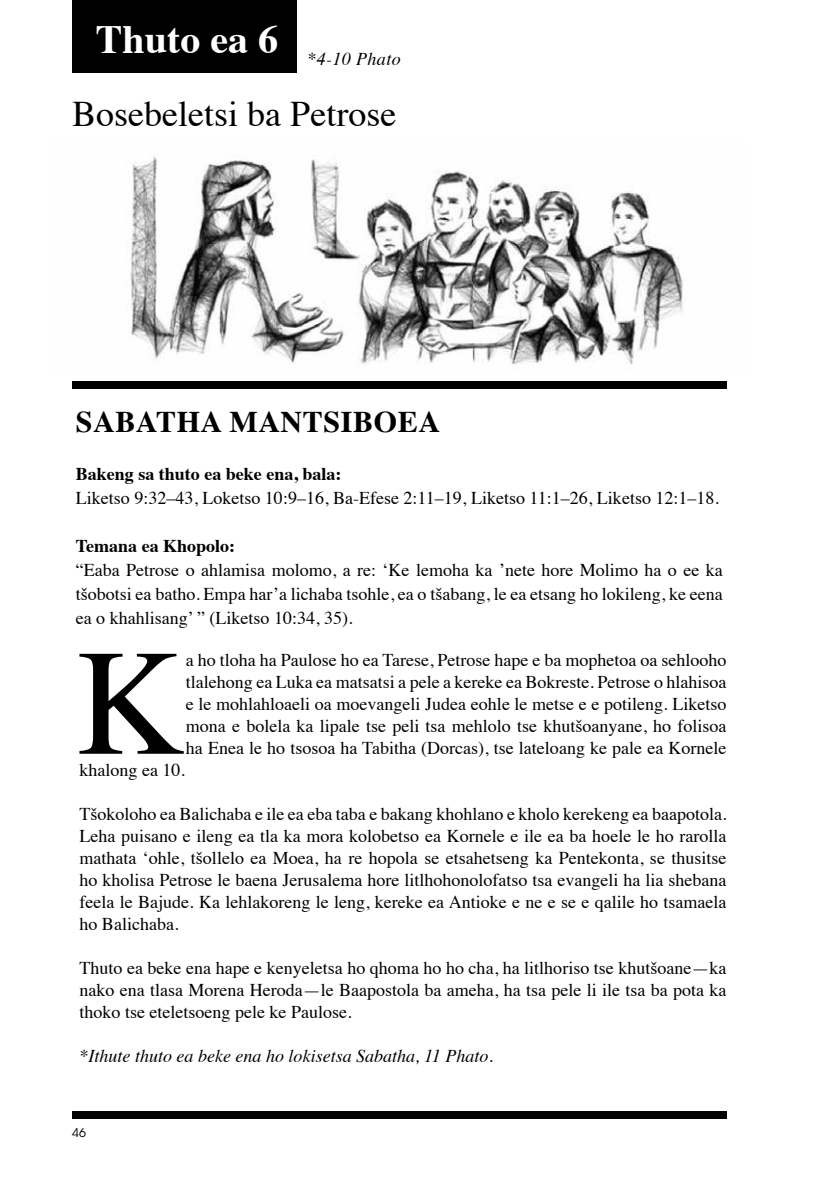
<style>
.page{position:relative;width:840px;height:1191px;background:#fff}
.page>*{position:absolute;margin:0;border:0;box-sizing:border-box;transform-origin:0 0}
.t1{font:151px "Times";color:#000}
.t2{font:700 40px "Times";color:#fff}
.t3{font:36px "Times";color:#000}
.t4{font:700 30px "Times";letter-spacing:.02em;color:#000}
.t5{font:18px/22px "Times";color:#000;text-align:justify}
.t6{font:italic 18px "Times";color:#000}
.t7{font:700 18px "Times";color:#000}
.t8{font:12px "ITC Avant Garde Std";color:#000}
</style>
<div class="page">
<div style="left:72px;top:1111px;width:654px;height:8px;background:#000"></div>
<div style="left:72px;top:0;width:225px;height:72px;background:#000"></div>
<div style="left:72px;top:382px;width:654px;height:7px;background:#000"></div>
<img style="left:130px;top:155px;width:553px;height:210px">
<h2 class="t2" style="left:96px;top:1px;width:184px">Thuto ea 6</h2>
<p class="t6" style="left:307px;top:43px;width:95px">*4-10 Phato</p>
<h3 class="t3" style="left:72px;top:80px;width:325px">Bosebeletsi ba Petrose</h3>
<h3 class="t4" style="left:76px;top:393px;width:365px">SABATHA MANTSIBOEA</h3>
<p class="t7" style="left:76px;top:456px;width:267px">Bakeng sa thuto ea beke ena, bala:</p>
<p class="t5" style="left:76px;top:485px;width:644px">Liketso 9:32–43, Loketso 10:9–16, Ba-Efese 2:11–19, Liketso 11:1–26, Liketso 12:1–18.</p>
<p class="t7" style="left:76px;top:528px;width:161px">Temana ea Khopolo:</p>
<p class="t5" style="left:76px;top:556px;width:648px;line-height:24px">“Eaba Petrose o ahlamisa molomo, a re: ‘Ke lemoha ka ’nete hore Molimo ha o ee ka tšobotsi ea batho. Empa har’a lichaba tsohle, ea o tšabang, le ea etsang ho lokileng, ke eena ea o khahlisang’ ” (Liketso 10:34, 35).</p>
<h1 class="t1" style="left:77px;top:562px;width:111px">K</h1>
<p class="t5" style="left:186px;top:647px;width:542px">a ho tloha ha Paulose ho ea Tarese, Petrose hape e ba mophetoa oa sehlooho tlalehong ea Luka ea matsatsi a pele a kereke ea Bokreste. Petrose o hlahisoa e le mohlahloaeli oa moevangeli Judea eohle le metse e e potileng. Liketso mona e bolela ka lipale tse peli tsa mehlolo tse khutšoanyane, ho folisoa ha Enea le ho tsosoa ha Tabitha (Dorcas), tse lateloang ke pale ea Kornele</p>
<p class="t5" style="left:79px;top:757px;width:107px">khalong ea 10.</p>
<p class="t5" style="left:79px;top:801px;width:648px">Tšokoloho ea Balichaba e ile ea eba taba e bakang khohlano e kholo kerekeng ea baapotola.<br>Leha puisano e ileng ea tla ka mora kolobetso ea Kornele e ile ea ba hoele le ho rarolla mathata ‘ohle, tšollelo ea Moea, ha re hopola se etsahetseng ka Pentekonta, se thusitse ho kholisa Petrose le baena Jerusalema hore litlhohonolofatso tsa evangeli ha lia shebana feela le Bajude. Ka lehlakoreng le leng, kereke ea Antioke e ne e se e qalile ho tsamaela ho Balichaba.</p>
<p class="t5" style="left:79px;top:955px;width:648px">Thuto ea beke ena hape e kenyeletsa ho qhoma ho ho cha, ha litlhoriso tse khutšoane—ka nako ena tlasa Morena Heroda—le Baapostola ba ameha, ha tsa pele li ile tsa ba pota ka thoko tse eteletsoeng pele ke Paulose.</p>
<p class="t6" style="left:79px;top:1040px;width:415px">*Ithute thuto ea beke ena ho lokisetsa Sabatha, 11 Phato.</p>
<p class="t8" style="left:72px;top:1125px;width:15px">46</p>
</div>
